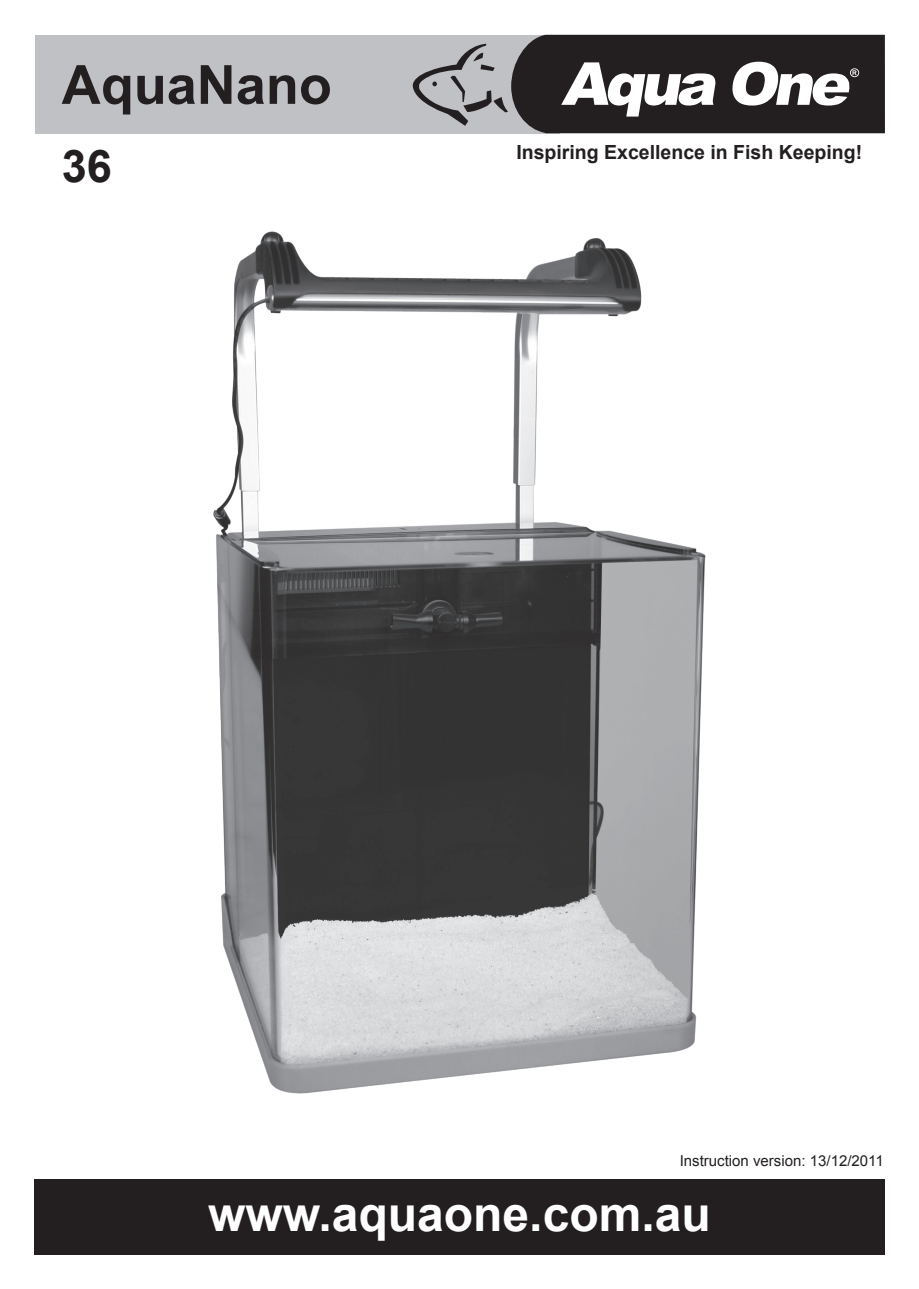
<style>
.page{position:relative;width:919px;height:1289px;background:#fff}
.page>*{position:absolute;margin:0;border:0;box-sizing:border-box;transform-origin:0 0}
.t1{font:700 54px "Arial";color:#231f20}
.t2{font:700 48px "Arial";color:#fff}
.t3{font:700 45px "Arial";color:#231f20}
.t4{font:700 19.5px "Arial";color:#231f20}
.t5{font:15px "Arial";color:#231f20}
</style>
<div class="page">
<div style="left:35px;top:35px;width:524px;height:98px;background:#c0c1c4"></div>
<svg style="left:412px;top:35px;width:472px;height:98px"></svg>
<div style="left:34px;top:1179px;width:850px;height:75px;background:#231f20"></div>
<img style="left:214px;top:231px;width:491px;height:862px">
<h1 class="t1" style="left:62px;top:49px;width:271px">AquaNano</h1>
<h3 class="t3" style="left:62px;top:136px;width:52px">36</h3>
<p class="t4" style="left:516px;top:139px;width:347px">Inspiring Excellence in Fish Keeping!</p>
<p class="t5" style="left:679px;top:1150px;width:206px">Instruction version: 13/12/2011</p>
<h2 class="t2" style="left:208px;top:1182px;width:504px">www.aquaone.com.au</h2>
</div>
